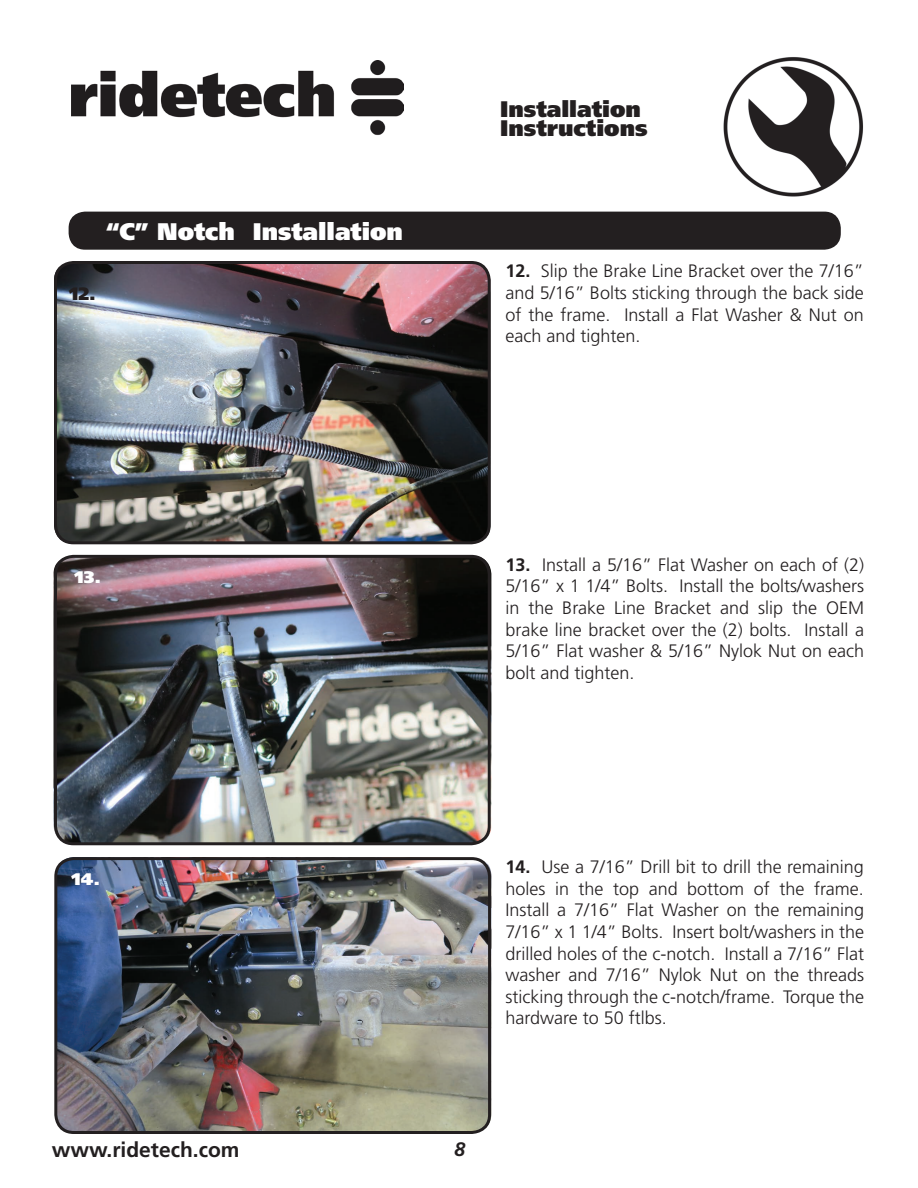
<style>
.page{position:relative;width:918px;height:1188px;background:#fff}
.page>*{position:absolute;margin:0;border:0;box-sizing:border-box;transform-origin:0 0}
.t1{font:900 24px "Frutiger";color:#fff}
.t2{font:900 22.5px/19.5px "Frutiger";color:#231f20}
.t3{font:700 21px "Frutiger";color:#231f20}
.t4{font:italic 700 19.5px "Frutiger";color:#231f20}
.t5{font:300 18px/21.6px "Frutiger";color:#231f20;text-align:justify}
.t6{font:900 18px "Frutiger";color:#231f20}
.t7{font:900 16.8px "Frutiger";color:#fff;scale:1.07 1}
.s1{font-weight:700}
</style>
<div class="page">
<img style="left:723px;top:57px;width:139px;height:140px">
<img style="left:72px;top:61px;width:331px;height:75px">
<img style="left:56px;top:857px;width:435px;height:275px;border-radius:18px">
<img style="left:54px;top:556px;width:437px;height:287px;border-radius:18px">
<img style="left:54px;top:263px;width:436px;height:280px;border-radius:18px">
<div style="left:54px;top:555px;width:437px;height:290px;border:3px solid #231f20;border-radius:18px"></div>
<div style="left:69px;top:212px;width:772px;height:38px;background:#231f20;border-radius:17px"></div>
<div style="left:54px;top:857px;width:437px;height:277px;border:3px solid #231f20;border-radius:18px"></div>
<div style="left:54px;top:261px;width:437px;height:283px;border:3px solid #231f20;border-radius:18px"></div>
<h1 class="t1" style="left:106px;top:222px;width:298px">“C” Notch Installation</h1>
<p class="t6" style="left:69px;top:286px;width:28px">12.</p>
<p class="t2" style="left:500px;top:101px;width:149px">Installation<br>Instructions</p>
<p class="t5" style="left:505px;top:262px;width:360px"><span class="s1">12.</span> Slip the Brake Line Bracket over the 7/16” and 5/16” Bolts sticking through the back side of the frame. Install a Flat Washer &amp; Nut on each and tighten.</p>
<p class="t7" style="left:75px;top:570px;width:26px">13.</p>
<p class="t5" style="left:505px;top:555px;width:360px"><span class="s1">13.</span> Install a 5/16” Flat Washer on each of (2)<br>5/16” x 1 1/4” Bolts. Install the bolts/washers in the Brake Line Bracket and slip the OEM brake line bracket over the (2) bolts. Install a 5/16” Flat washer &amp; 5/16” Nylok Nut on each bolt and tighten.</p>
<p class="t7" style="left:72px;top:872px;width:28px">14.</p>
<p class="t5" style="left:505px;top:857px;width:360px"><span class="s1">14.</span> Use a 7/16” Drill bit to drill the remaining holes in the top and bottom of the frame.<br>Install a 7/16” Flat Washer on the remaining 7/16” x 1 1/4” Bolts. Insert bolt/washers in the drilled holes of the c-notch. Install a 7/16” Flat washer and 7/16” Nylok Nut on the threads sticking through the c-notch/frame. Torque the hardware to 50 ftlbs.</p>
<p class="t3" style="left:52px;top:1142px;width:189px">www.ridetech.com</p>
<p class="t4" style="left:454px;top:1142px;width:12px">8</p>
</div>
